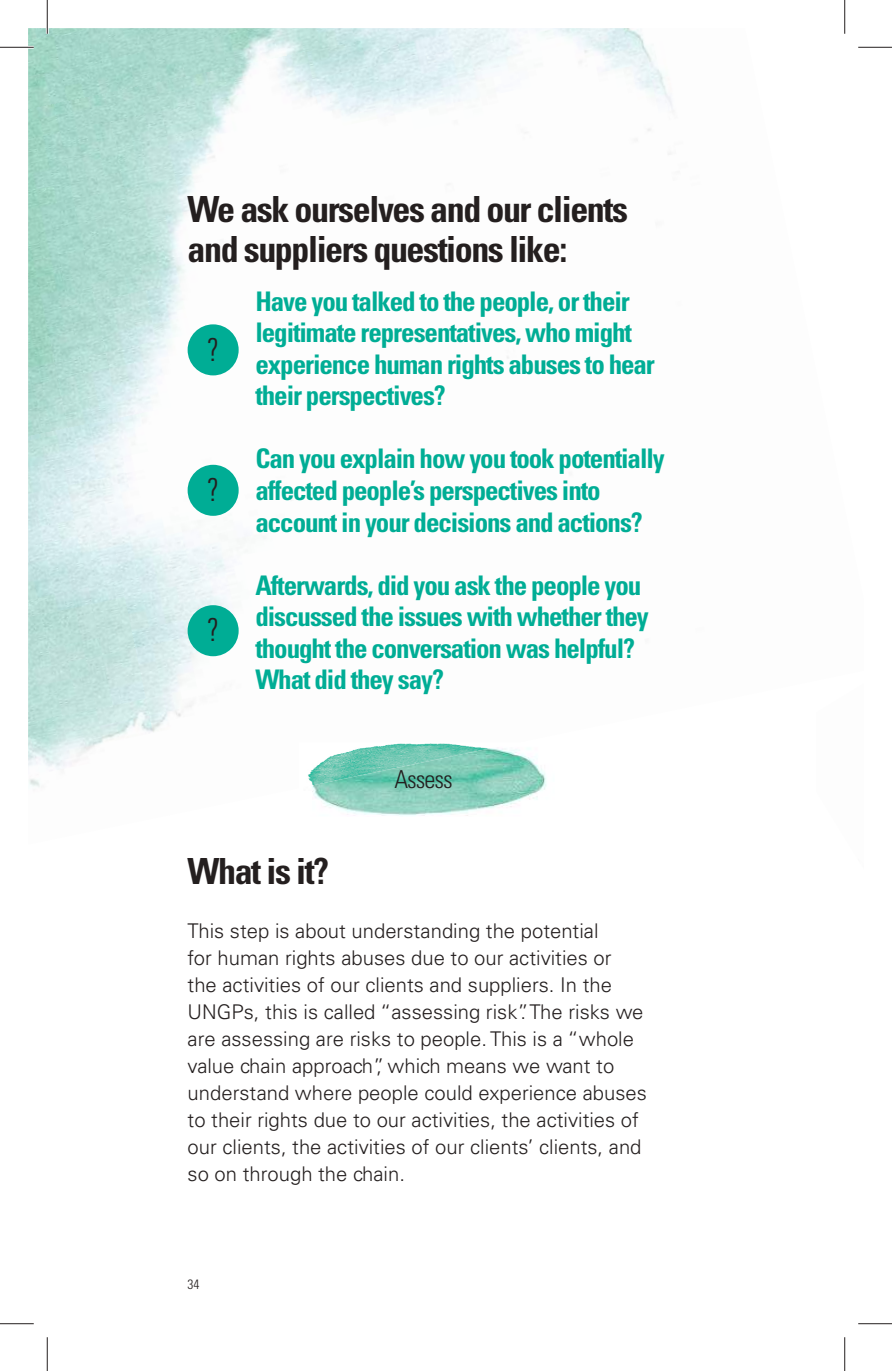
<style>
.page{position:relative;width:892px;height:1371px;background:#fff}
.page>*{position:absolute;margin:0;border:0;box-sizing:border-box;transform-origin:0 0}
.t1{font:700 condensed 36px/40.5px "Univers";letter-spacing:-.04em;color:#241f1f}
.t2{font:300 condensed 31.5px "Univers";color:#241f1f}
.t3{font:700 condensed 27px/31.5px "Univers";letter-spacing:-.04em;color:#00ad95}
.t4{font:300 condensed 24.75px "Univers";letter-spacing:-.04em;color:#241f1f}
.t5{font:300 20.25px/27px "Univers";color:#241f1f}
.t6{font:300 condensed 13.5px "Univers";color:#241f1f}
</style>
<div class="page">
<img style="left:372px;top:28px;width:300px;height:127px">
<img style="left:28px;top:28px;width:393px;height:82px">
<img style="left:170px;top:356px;width:339px;height:361px">
<img style="left:28px;top:51px;width:344px;height:385px">
<img style="left:28px;top:423px;width:142px;height:364px">
<div style="left:188px;top:324px;width:51px;height:51px;background:#00ad95;border-radius:50%"></div>
<div style="left:188px;top:464px;width:51px;height:51px;background:#00ad95;border-radius:50%"></div>
<div style="left:188px;top:605px;width:51px;height:51px;background:#00ad95;border-radius:50%"></div>
<img style="left:312px;top:754px;width:235px;height:62px">
<img style="left:308px;top:743px;width:212px;height:45px">
<hr style="left:0;top:46px;width:34px;height:3px;background:#fff">
<hr style="left:46px;top:0;width:3px;height:34px;background:#fff">
<hr style="left:0;top:47px;width:34px;height:1px;background:#241f1f">
<hr style="left:858px;top:47px;width:34px;height:1px;background:#241f1f">
<hr style="left:0;top:1322px;width:34px;height:1px;background:#241f1f">
<hr style="left:858px;top:1322px;width:34px;height:1px;background:#241f1f">
<hr style="left:47px;top:0;width:1px;height:34px;background:#241f1f">
<hr style="left:47px;top:1336px;width:1px;height:34px;background:#241f1f">
<hr style="left:844px;top:0;width:1px;height:34px;background:#241f1f">
<hr style="left:844px;top:1336px;width:1px;height:34px;background:#241f1f">
<h1 class="t1" style="left:188px;top:188px;width:442px">We ask ourselves and our clients and suppliers questions like:</h1>
<h2 class="t2" style="left:207px;top:331px;width:14px">?</h2>
<h2 class="t2" style="left:207px;top:470px;width:14px">?</h2>
<h2 class="t2" style="left:207px;top:611px;width:14px">?</h2>
<h3 class="t3" style="left:255px;top:285px;width:401px">Have you talked to the people, or their legitimate representatives, who might experience human rights abuses to hear their perspectives?</h3>
<h3 class="t3" style="left:255px;top:443px;width:411px">Can you explain how you took potentially affected people’s perspectives into account in your decisions and actions?</h3>
<h3 class="t3" style="left:255px;top:569px;width:395px">Afterwards, did you ask the people you discussed the issues with whether they thought the conversation was helpful?<br>What did they say?</h3>
<p class="t4" style="left:394px;top:764px;width:60px">Assess</p>
<h1 class="t1" style="left:188px;top:850px;width:143px">What is it?</h1>
<p class="t5" style="left:188px;top:917px;width:461px">This step is about understanding the potential<br>for human rights abuses due to our activities or<br>the activities of our clients and suppliers. In the UNGPs, this is called “assessing risk”. The risks we are assessing are risks to people. This is a “whole value chain approach”, which means we want to understand where people could experience abuses to their rights due to our activities, the activities of our clients, the activities of our clients’ clients, and so on through the chain.</p>
<p class="t6" style="left:188px;top:1275px;width:13px">34</p>
</div>
